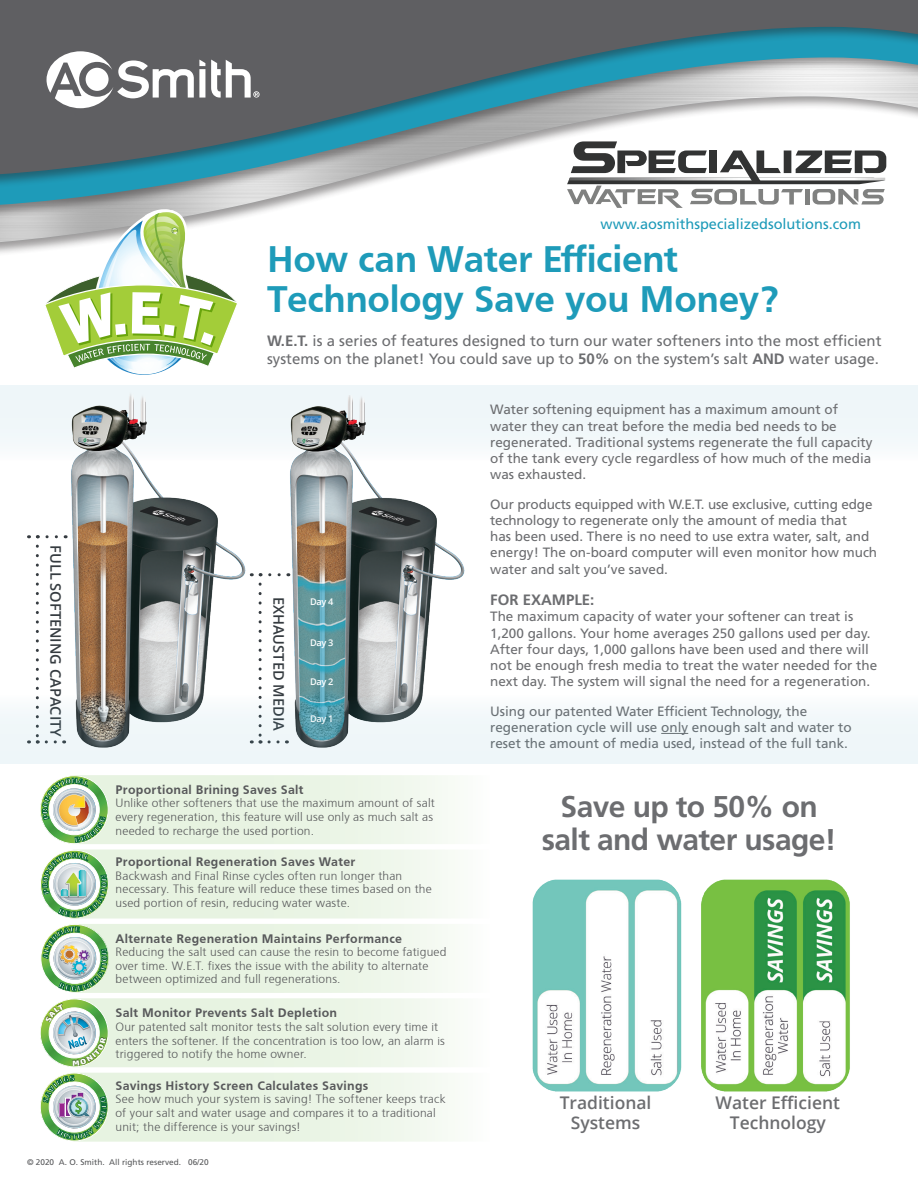
<style>
.page{position:relative;width:918px;height:1188px;background:#fff}
.page>*{position:absolute;margin:0;border:0;box-sizing:border-box;transform-origin:0 0}
.Headline{font:700 38.4px/39.6px "Frutiger";letter-spacing:-.01em;color:#1e9bb9}
.t1{font:700 30px/33px "Frutiger LT Std";letter-spacing:-.02em;color:#6c6d70;text-align:center}
.t2{font:600 17.4px "Open Sans";color:#6c6d70}
.t3{font:15px/18px "Frutiger LT Std";color:#6c6d70}
.t4{font:700 15px "Frutiger LT Std";color:#6c6d70}
.t5{font:600 14.55px "Open Sans";color:#353b40}
.t6{font:14.55px "Frutiger LT Std";color:#1e9bb9}
.t7{font:13.5px/16.2px "Frutiger LT Std";color:#6c6d70}
.t8{font:700 12.9px "Frutiger";letter-spacing:.025em;color:#57585a}
.t9{font:300 12px/13.6px "Frutiger";letter-spacing:.02em;color:#57585a}
.t10{font:600 9.15px "Open Sans";letter-spacing:-.04em;color:#fff}
.t11{font:8.25px "Frutiger LT Std";color:#57585a}
.s1{font-weight:700}
</style>
<div class="page">
<div style="left:0;top:386px;width:918px;height:75px;background:#f0f7f9"></div>
<svg style="left:0;top:196px;width:884px;height:31px"></svg>
<svg style="left:0;top:0;width:918px;height:196px"></svg>
<svg style="left:211px;top:60px;width:49px;height:38px"></svg>
<svg style="left:47px;top:51px;width:158px;height:57px"></svg>
<svg style="left:43px;top:204px;width:196px;height:171px"></svg>
<img style="left:48px;top:385px;width:205px;height:309px">
<svg style="left:37px;top:535px;width:29px;height:3px"></svg>
<svg style="left:36px;top:546px;width:29px;height:148px"></svg>
<img style="left:268px;top:396px;width:204px;height:298px">
<svg style="left:260px;top:573px;width:29px;height:3px"></svg>
<svg style="left:259px;top:584px;width:28px;height:110px"></svg>
<img style="left:532px;top:879px;width:318px;height:213px">
<svg style="left:0;top:694px;width:918px;height:69px;fill:#eff6f9"></svg>
<svg style="left:40px;top:775px;width:408px;height:69px;background:#e1edd9"></svg>
<svg style="left:40px;top:850px;width:408px;height:292px"></svg>
<p class="t6" style="left:601px;top:216px;width:262px">www.aosmithspecializedsolutions.com</p>
<p class="t5" style="left:66px;top:545px;width:193px;rotate:90deg">FULL SOFTENING CAPACITY</p>
<p class="Headline" style="left:267px;top:239px;width:513px">How can Water Efficient<br>Technology Save you Money?</p>
<p class="t3" style="left:267px;top:332px;width:616px"><span class="s1">W.E.T.</span> is a series of features designed to turn our water softeners into the most efficient systems on the planet! You could save up to <span class="s1">50%</span> on the system’s salt <span class="s1">AND</span> water usage.</p>
<p class="t5" style="left:289px;top:597px;width:136px;rotate:90deg">EXHAUSTED MEDIA</p>
<p class="t10" style="left:310px;top:595px;width:25px">Day 4</p>
<p class="t10" style="left:310px;top:637px;width:25px">Day 3</p>
<p class="t10" style="left:310px;top:675px;width:25px">Day 2</p>
<p class="t10" style="left:310px;top:712px;width:25px">Day 1</p>
<p class="t8" style="left:116px;top:782px;width:190px">Proportional Brining Saves Salt</p>
<p class="t9" style="left:116px;top:796px;width:321px">Unlike other softeners that use the maximum amount of salt every regeneration, this feature will use only as much salt as needed to recharge the used portion.</p>
<p class="t8" style="left:116px;top:854px;width:241px">Proportional Regeneration Saves Water</p>
<p class="t9" style="left:116px;top:868px;width:318px">Backwash and Final Rinse cycles often run longer than necessary. This feature will reduce these times based on the used portion of resin, reducing water waste.</p>
<p class="t8" style="left:116px;top:931px;width:288px">Alternate Regeneration Maintains Performance</p>
<p class="t9" style="left:116px;top:944px;width:333px">Reducing the salt used can cause the resin to become fatigued over time. W.E.T. fixes the issue with the ability to alternate between optimized and full regenerations.</p>
<p class="t8" style="left:116px;top:1005px;width:223px">Salt Monitor Prevents Salt Depletion</p>
<p class="t9" style="left:116px;top:1019px;width:331px">Our patented salt monitor tests the salt solution every time it enters the softener. If the concentration is too low, an alarm is triggered to notify the home owner.</p>
<p class="t8" style="left:116px;top:1078px;width:254px">Savings History Screen Calculates Savings</p>
<p class="t9" style="left:116px;top:1092px;width:332px">See how much your system is saving! The softener keeps track of your salt and water usage and compares it to a traditional unit; the difference is your savings!</p>
<p class="t7" style="left:490px;top:402px;width:384px">Water softening equipment has a maximum amount of water they can treat before the media bed needs to be regenerated. Traditional systems regenerate the full capacity of the tank every cycle regardless of how much of the media was exhausted.</p>
<p class="t7" style="left:490px;top:496px;width:389px">Our products equipped with W.E.T. use exclusive, cutting edge technology to regenerate only the amount of media that<br>has been used. There is no need to use extra water, salt, and energy! The on-board computer will even monitor how much water and salt you’ve saved.</p>
<p class="t4" style="left:490px;top:591px;width:106px">FOR EXAMPLE:</p>
<p class="t7" style="left:490px;top:609px;width:389px">The maximum capacity of water your softener can treat is 1,200 gallons. Your home averages 250 gallons used per day.<br>After four days, 1,000 gallons have been used and there will not be enough fresh media to treat the water needed for the next day. The system will signal the need for a regeneration.</p>
<p class="t7" style="left:490px;top:703px;width:363px">Using our patented Water Efficient Technology, the regeneration cycle will use only enough salt and water to reset the amount of media used, instead of the full tank.</p>
<p class="t1" style="left:542px;top:790px;width:296px">Save up to 50% on salt and water usage!</p>
<p class="t2" style="left:560px;top:1091px;width:93px">Traditional</p>
<p class="t2" style="left:571px;top:1110px;width:71px">Systems</p>
<p class="t2" style="left:716px;top:1091px;width:126px">Water Efficient</p>
<p class="t2" style="left:730px;top:1110px;width:98px">Technology</p>
<p class="t11" style="left:27px;top:1157px;width:183px">© 2020 A. O. Smith. All rights reserved. 06/20</p>
</div>
